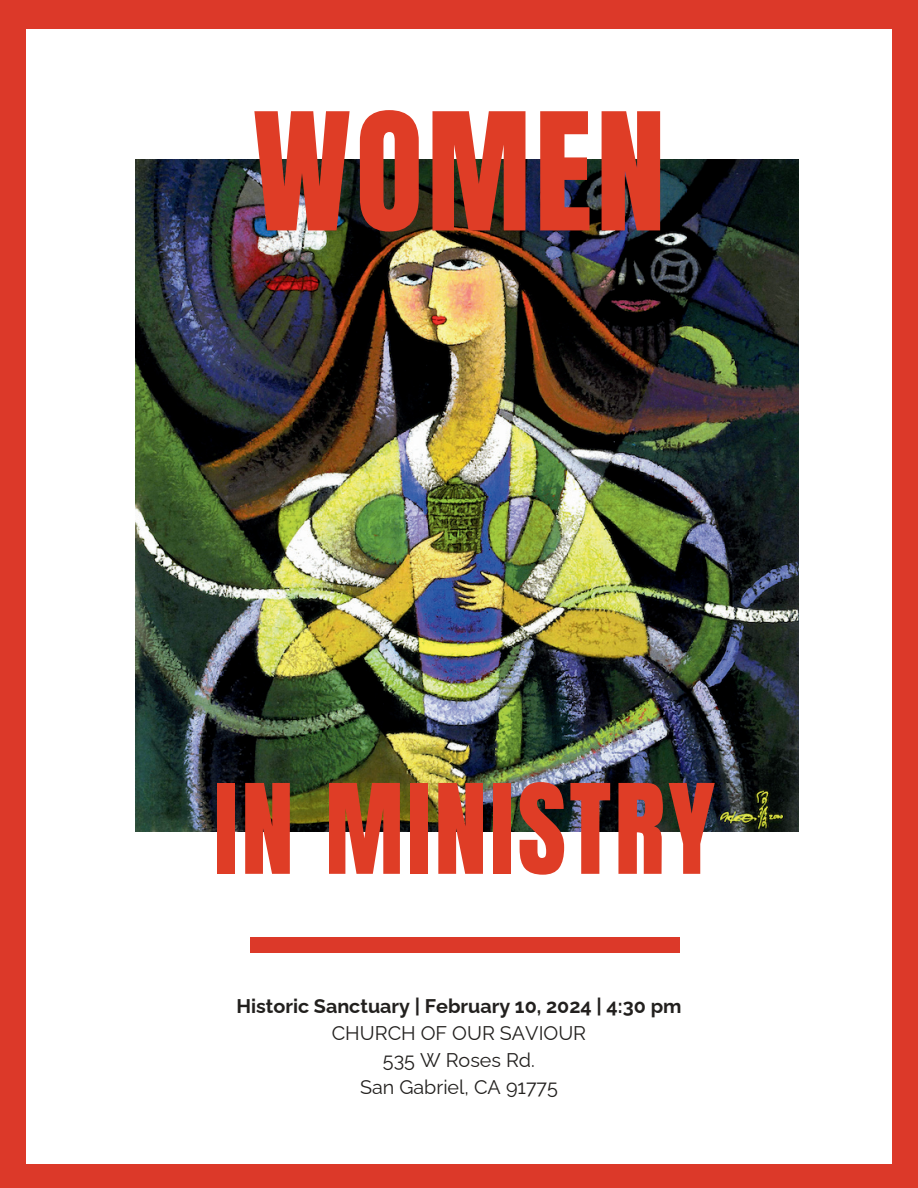
<style>
.page{position:relative;width:918px;height:1188px;background:#dc3929}
.page>*{position:absolute;margin:0;border:0;box-sizing:border-box;transform-origin:0 0}
.t1{font:138.9px "Anton";letter-spacing:.03em;color:#df3d26}
.t2{font:105.9px "Anton";letter-spacing:.03em;color:#df3d26}
.t3{font:19.8px/27px "Raleway";color:#22201e;text-align:center}
.t4{font:700 19.8px "Raleway";color:#22201e}
</style>
<div class="page">
<div style="left:26px;top:30px;width:866px;height:1134px;background:#fff"></div>
<img style="left:135px;top:160px;width:664px;height:671px">
<div style="left:250px;top:937px;width:430px;height:16px;background:#dc3929"></div>
<h1 class="t1" style="left:253px;top:101px;width:414px">WOMEN</h1>
<h2 class="t2" style="left:214px;top:775px;width:503px">IN MINISTRY</h2>
<p class="t4" style="left:236px;top:990px;width:447px">Historic Sanctuary | February 10, 2024 | 4:30 pm</p>
<p class="t3" style="left:332px;top:1017px;width:256px">CHURCH OF OUR SAVIOUR<br>535 W Roses Rd.<br>San Gabriel, CA 91775</p>
</div>
